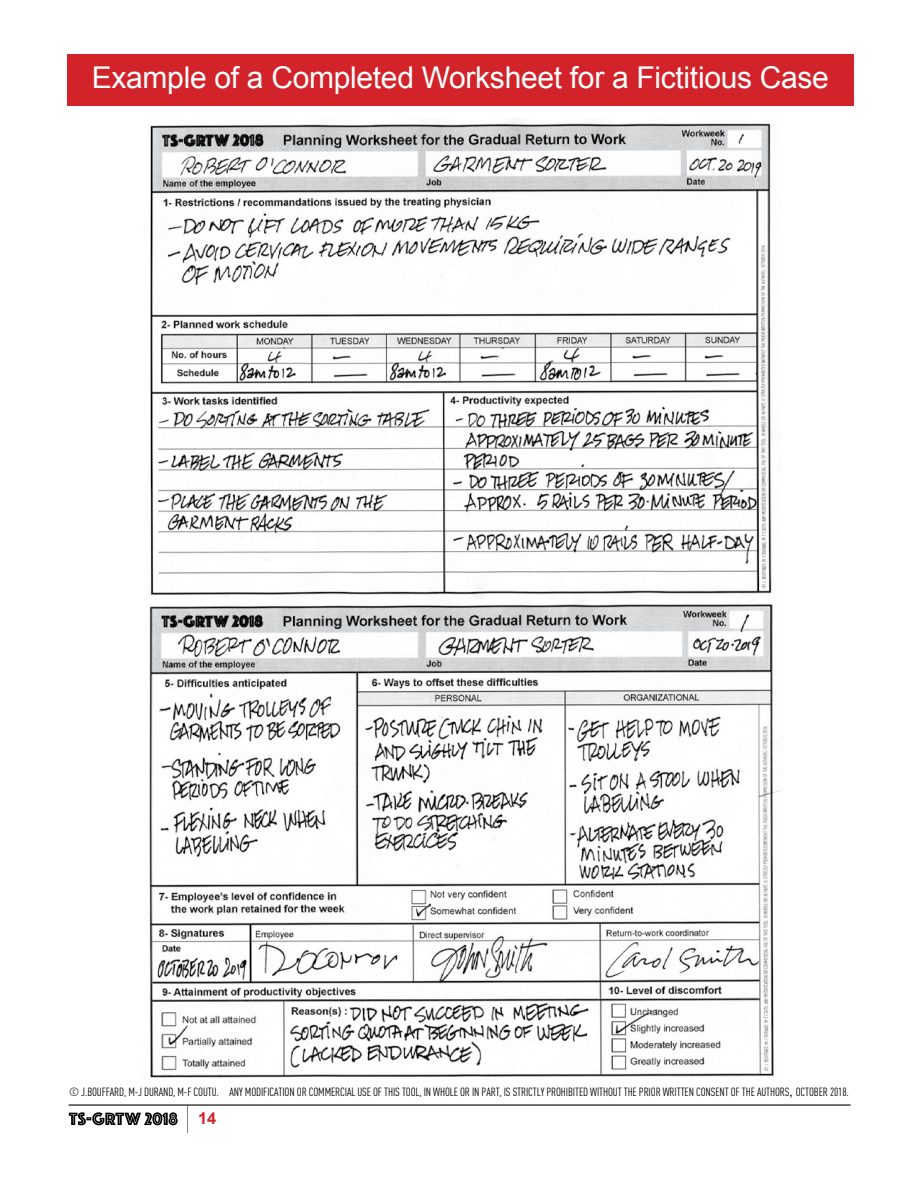
<style>
.page{position:relative;width:918px;height:1188px;background:#fff}
.page>*{position:absolute;margin:0;border:0;box-sizing:border-box;transform-origin:0 0}
.t1{font:30px "Arial";letter-spacing:-.01em;color:#fff}
.t2{font:700 16.5px "Arial";color:#d2232a}
.t3{font:11.7px "DIN Cond";letter-spacing:-.01em;color:#000}
.s1{font-family:"Helvetica Neue"}
</style>
<div class="page">
<svg style="left:69px;top:1112px;width:109px;height:13px"></svg>
<div style="left:67px;top:54px;width:787px;height:52px;background:#d2232a"></div>
<svg style="left:187px;top:1106px;width:1px;height:27px"></svg>
<hr style="left:69px;top:1104px;width:782px;height:2px;background:#000">
<img style="left:149px;top:604px;width:634px;height:474px">
<img style="left:150px;top:120px;width:622px;height:478px">
<h1 class="t1" style="left:92px;top:58px;width:739px">Example of a Completed Worksheet for a Fictitious Case</h1>
<p class="t3" style="left:69px;top:1085px;width:246px">© J.BOUFFARD, M-J DURAND, M-F COUTU. ANY MODIFICATION OR COMM</p>
<p class="t3" style="left:331px;top:1085px;width:519px">ERCIAL USE OF THIS TOOL, IN WHOLE OR IN PART, IS STRICTLY PROHIBITED WITHOUT THE PRIOR WRITTEN CONSENT OF THE AUTHORS<span class="s1">,</span> OCTOBER 2018.</p>
<h2 class="t2" style="left:198px;top:1107px;width:20px">14</h2>
</div>
